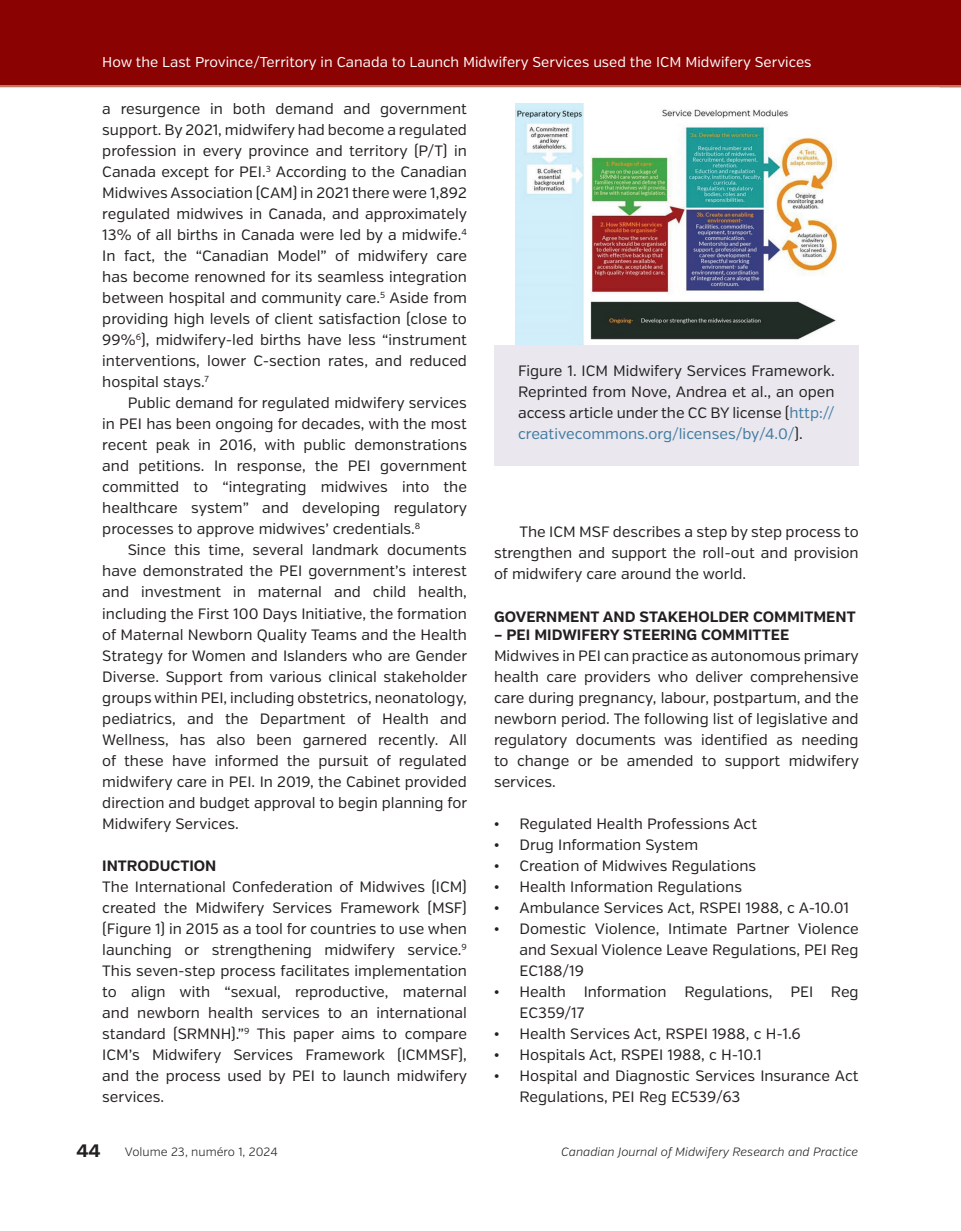
<style>
.page{position:relative;width:961px;height:1231px;background:#fff}
.page>*{position:absolute;margin:0;border:0;box-sizing:border-box;transform-origin:0 0}
.t1{font:700 18px "Verb";color:#231f20}
.t2{font:15px/21px "Verb";color:#231f20;text-align:justify}
.t3{font:700 15px "Verb";color:#231f20}
.t4{font:14.25px "Verb";color:#fff}
.t5{font:italic 300 12px "Verb";color:#231f20}
.t6{font:300 12px "Verb";color:#231f20}
.s1{color:#3f7ba0}
.s2{font-family:"Times New Roman"}
</style>
<div class="page">
<hr style="left:0;top:84px;width:961px;height:3px;background:#c27660">
<div style="left:0;top:0;width:961px;height:84px;background:#8b0202"></div>
<img style="left:516px;top:103px;width:320px;height:243px">
<div style="left:494px;top:346px;width:364px;height:120px;background:#eae7ee"></div>
<p class="t4" style="left:102px;top:54px;width:710px">How the Last Province/Territory in Canada to Launch Midwifery Services used the ICM Midwifery Services</p>
<p class="t2" style="left:102px;top:99px;width:366px">a resurgence in both demand and government support. By 2021, midwifery had become a regulated profession in every province and territory (P/T) in Canada except for PEI.<sup>3</sup> According to the Canadian Midwives Association (CAM) in 2021 there were 1,892 regulated midwives in Canada, and approximately 13% of all births in Canada were led by a midwife.<sup>4<br></sup>In fact, the “Canadian Model” of midwifery care has become renowned for its seamless integration between hospital and community care.<sup>5</sup> Aside from providing high levels of client satisfaction (close to 99%<sup>6</sup>), midwifery-led births have less “instrument interventions, lower C-section rates, and reduced hospital stays.<sup>7</sup></p>
<p class="t2" style="left:102px;top:393px;width:366px;text-indent:26px">Public demand for regulated midwifery services in PEI has been ongoing for decades, with the most recent peak in 2016, with public demonstrations and petitions. In response, the PEI government committed to “integrating midwives into the healthcare system” and developing regulatory processes to approve midwives’ credentials.<sup>8</sup></p>
<p class="t2" style="left:102px;top:540px;width:366px;text-indent:26px">Since this time, several landmark documents have demonstrated the PEI government’s interest and investment in maternal and child health, including the First 100 Days Initiative, the formation of Maternal Newborn Quality Teams and the Health Strategy for Women and Islanders who are Gender Diverse. Support from various clinical stakeholder groups within PEI, including obstetrics, neonatology, pediatrics, and the Department of Health and Wellness, has also been garnered recently. All of these have informed the pursuit of regulated midwifery care in PEI. In 2019, the Cabinet provided direction and budget approval to begin planning for Midwifery Services.</p>
<p class="t3" style="left:102px;top:856px;width:116px">INTRODUCTION</p>
<p class="t2" style="left:102px;top:876px;width:366px">The International Confederation of Midwives (ICM) created the Midwifery Services Framework (MSF) (Figure 1) in 2015 as a tool for countries to use when launching or strengthening midwifery service.<sup>9<br></sup>This seven-step process facilitates implementation to align with “sexual, reproductive, maternal and newborn health services to an international standard (SRMNH).”<sup>9</sup> This paper aims to compare ICM’s Midwifery Services Framework (ICMMSF), and the process used by PEI to launch midwifery services.</p>
<p class="t2" style="left:518px;top:360px;width:318px">Figure 1. ICM Midwifery Services Framework.<br>Reprinted from Nove, Andrea et al., an open access article under the CC BY license (<span class="s1">http:// creativecommons.org/licenses/by/4.0/</span>).</p>
<p class="t2" style="left:494px;top:522px;width:366px;text-indent:26px">The ICM MSF describes a step by step process to strengthen and support the roll-out and provision of midwifery care around the world.</p>
<p class="t3" style="left:494px;top:607px;width:363px">GOVERNMENT AND STAKEHOLDER COMMITMENT</p>
<p class="t3" style="left:494px;top:625px;width:297px">– PEI MIDWIFERY STEERING COMMITTEE</p>
<p class="t2" style="left:494px;top:645px;width:366px">Midwives in PEI can practice as autonomous primary health care providers who deliver comprehensive care during pregnancy, labour, postpartum, and the newborn period. The following list of legislative and regulatory documents was identified as needing to change or be amended to support midwifery services.</p>
<p class="t2" style="left:494px;top:813px;width:265px"><span class="s2">•</span> Regulated Health Professions Act</p>
<p class="t2" style="left:494px;top:834px;width:206px"><span class="s2">•</span> Drug Information System</p>
<p class="t2" style="left:494px;top:855px;width:264px"><span class="s2">•</span> Creation of Midwives Regulations</p>
<p class="t2" style="left:494px;top:876px;width:249px"><span class="s2">•</span> Health Information Regulations</p>
<p class="t2" style="left:494px;top:897px;width:356px"><span class="s2">•</span> Ambulance Services Act, RSPEI 1988, c A-10.01</p>
<p class="t2" style="left:519px;top:918px;width:340px;text-indent:-26px"><span class="s2">•</span> Domestic Violence, Intimate Partner Violence and Sexual Violence Leave Regulations, PEI Reg EC188/19</p>
<p class="t2" style="left:519px;top:981px;width:341px;text-indent:-26px"><span class="s2">•</span> Health Information Regulations, PEI Reg<br>EC359/17</p>
<p class="t2" style="left:494px;top:1023px;width:308px"><span class="s2">•</span> Health Services Act, RSPEI 1988, c H-1.6</p>
<p class="t2" style="left:494px;top:1044px;width:269px"><span class="s2">•</span> Hospitals Act, RSPEI 1988, c H-10.1</p>
<p class="t2" style="left:519px;top:1065px;width:340px;text-indent:-26px"><span class="s2">•</span> Hospital and Diagnostic Services Insurance Act<br>Regulations, PEI Reg EC539/63</p>
<p class="t1" style="left:76px;top:1139px;width:26px">44</p>
<p class="t6" style="left:125px;top:1144px;width:154px">Volume 23, numéro 1, 2024</p>
<p class="t5" style="left:561px;top:1144px;width:298px">Canadian Journal of Midwifery Research and Practice</p>
</div>
